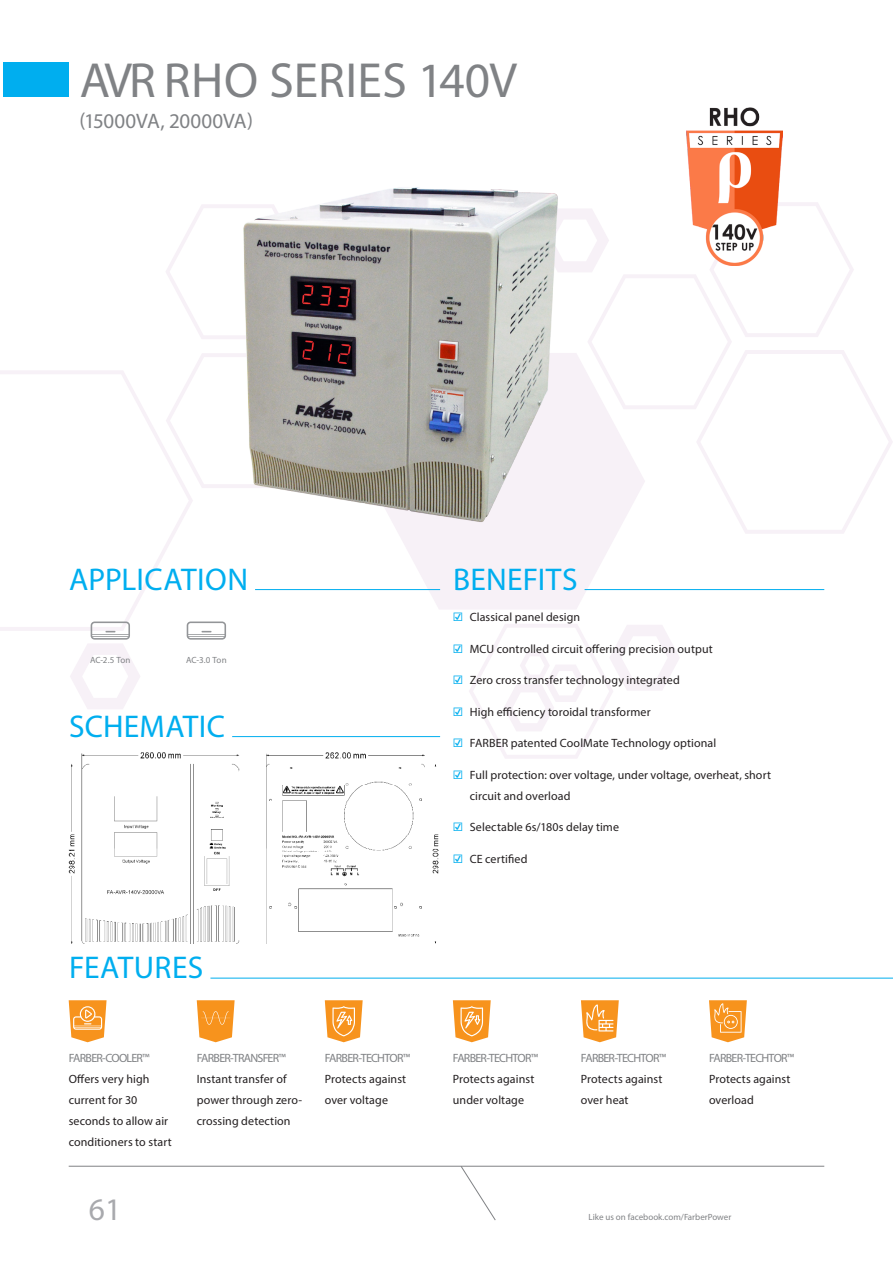
<style>
.page{position:relative;width:893px;height:1263px;background:#fff}
.page>*{position:absolute;margin:0;border:0;box-sizing:border-box;transform-origin:0 0}
.h_0_1{font:49.5px "Myriad Pro";color:#808285}
.h_0_3{font:31.5px "Myriad Pro";letter-spacing:.01em;color:#00aeef}
.t1{font:31.5px "Myriad Pro";color:#a8a9ad}
.h_0_2_2{font:21px "Myriad Pro";letter-spacing:-.01em;color:#808285}
.p_0_1{font:12px/21px "Myriad Pro";letter-spacing:.005em;color:#231f20}
.p_0_2{font:9px "Myriad Pro";color:#808285}
.s1{color:#00aeef}
.s2{color:#808285}
</style>
<div class="page">
<hr style="left:69px;top:1166px;width:755px;height:1px;background:#808285">
<svg style="left:460px;top:1165px;width:36px;height:55px"></svg>
<svg style="left:0;top:202px;width:893px;height:557px"></svg>
<hr style="left:210px;top:978px;width:683px;height:1px;background:#00aeef">
<img style="left:232px;top:187px;width:333px;height:347px">
<img style="left:69px;top:752px;width:371px;height:192px">
<hr style="left:232px;top:736px;width:208px;height:1px;background:#00aeef">
<hr style="left:585px;top:589px;width:239px;height:1px;background:#00aeef">
<hr style="left:255px;top:589px;width:185px;height:1px;background:#00aeef">
<img style="left:687px;top:108px;width:96px;height:158px">
<div style="left:3px;top:62px;width:66px;height:35px;background:#00aeef"></div>
<svg style="left:69px;top:1000px;width:38px;height:42px;background:#f8ad55"></svg>
<svg style="left:197px;top:1000px;width:38px;height:42px;background:#f8a340"></svg>
<svg style="left:325px;top:1000px;width:38px;height:42px;background:#f8ad55"></svg>
<svg style="left:453px;top:1000px;width:38px;height:42px;background:#f8ad55"></svg>
<svg style="left:581px;top:1000px;width:38px;height:42px;background:#f8ad53"></svg>
<svg style="left:709px;top:1000px;width:38px;height:42px;background:#f8ab50"></svg>
<svg style="left:187px;top:621px;width:39px;height:19px"></svg>
<svg style="left:91px;top:621px;width:39px;height:19px"></svg>
<p class="h_0_1" style="left:80px;top:50px;width:439px">AVR RHO SERIES 140V</p>
<p class="h_0_2_2" style="left:79px;top:108px;width:175px">(15000VA, 20000VA)</p>
<p class="h_0_3" style="left:69px;top:560px;width:181px">APPLICATION</p>
<p class="h_0_3" style="left:453px;top:560px;width:126px">BENEFITS</p>
<p class="p_0_2" style="left:90px;top:654px;width:42px">AC-2.5 Ton</p>
<p class="p_0_2" style="left:186px;top:654px;width:42px">AC-3.0 Ton</p>
<p class="h_0_3" style="left:69px;top:707px;width:158px">SCHEMATIC</p>
<p class="h_0_3" style="left:69px;top:948px;width:136px">FEATURES</p>
<p class="p_0_1" style="left:453px;top:606px;width:129px"><span class="s1">☑</span> Classical panel design</p>
<p class="p_0_1" style="left:453px;top:638px;width:261px"><span class="s1">☑</span> MCU controlled circuit offering precision output</p>
<p class="p_0_1" style="left:453px;top:669px;width:229px"><span class="s1">☑</span> Zero cross transfer technology integrated</p>
<p class="p_0_1" style="left:453px;top:701px;width:199px"><span class="s1">☑</span> High efficiency toroidal transformer</p>
<p class="p_0_1" style="left:453px;top:732px;width:265px"><span class="s1">☑</span> FARBER patented CoolMate Technology optional</p>
<p class="p_0_1" style="left:470px;top:764px;width:303px;text-indent:-17px"><span class="s1">☑</span> Full protection: over voltage, under voltage, overheat, short circuit and overload</p>
<p class="p_0_1" style="left:453px;top:816px;width:168px"><span class="s1">☑</span> Selectable 6s/180s delay time</p>
<p class="p_0_1" style="left:453px;top:848px;width:76px"><span class="s1">☑</span> CE certified</p>
<p class="p_0_1" style="left:69px;top:1047px;width:104px"><span class="s2">FARBER-COOLER™<br></span>Offers very high current for 30 seconds to allow air conditioners to start</p>
<p class="p_0_1" style="left:709px;top:1047px;width:87px"><span class="s2">FARBER-TECHTOR™<br></span>Protects against overload</p>
<p class="p_0_1" style="left:197px;top:1047px;width:107px"><span class="s2">FARBER-TRANSFER™<br></span>Instant transfer of power through zero&shy;crossing detection</p>
<p class="p_0_1" style="left:325px;top:1047px;width:87px"><span class="s2">FARBER-TECHTOR™<br></span>Protects against over voltage</p>
<p class="p_0_1" style="left:453px;top:1047px;width:87px"><span class="s2">FARBER-TECHTOR™<br></span>Protects against under voltage</p>
<p class="p_0_1" style="left:581px;top:1047px;width:87px"><span class="s2">FARBER-TECHTOR™<br></span>Protects against over heat</p>
<h2 class="t1" style="left:89px;top:1190px;width:34px">61</h2>
<p class="p_0_2" style="left:589px;top:1212px;width:144px">Like us on facebook.com/FarberPower</p>
</div>
